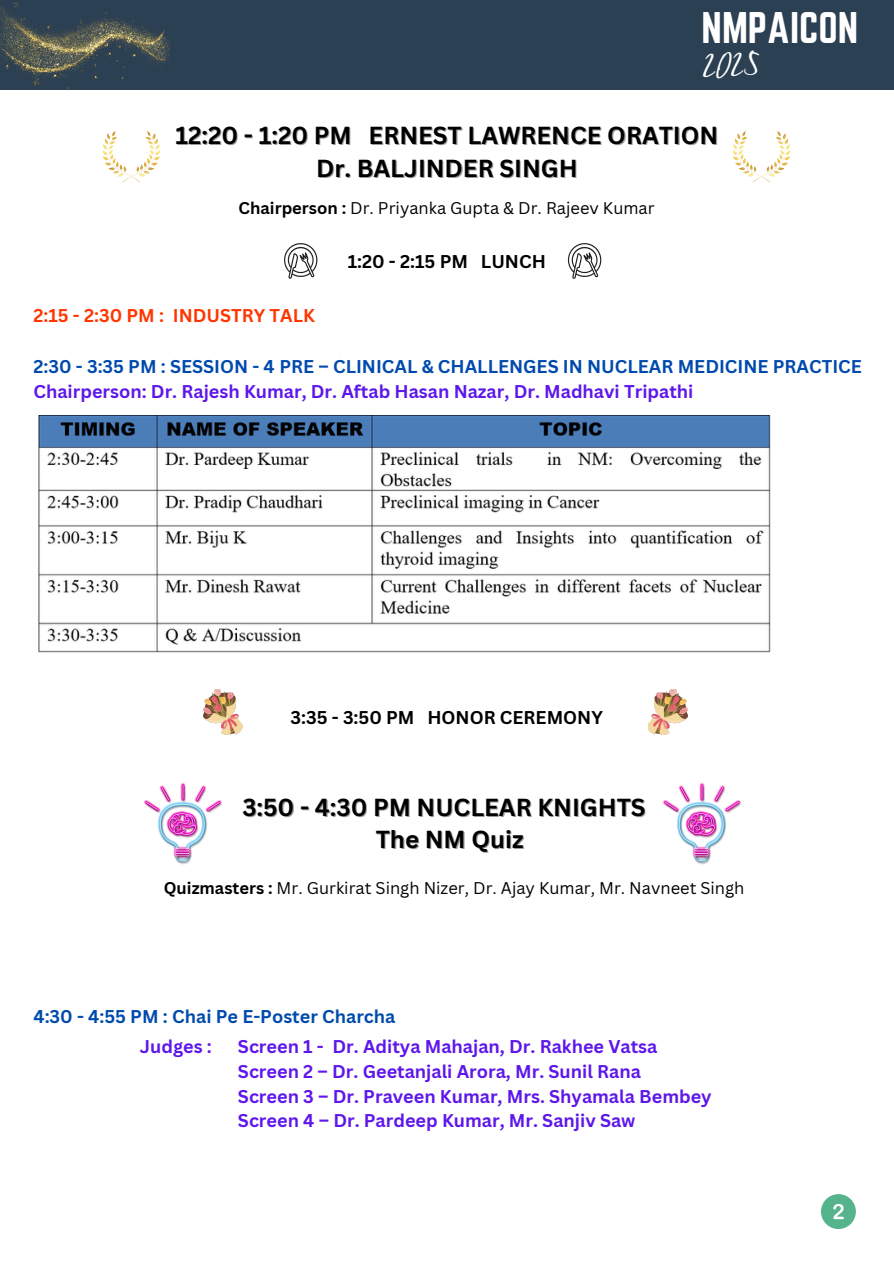
<style>
.page{position:relative;width:894px;height:1264px;background:#fff}
.page>*{position:absolute;margin:0;border:0;box-sizing:border-box;transform-origin:0 0}
.t1{font:38.7px "Norwester";color:#fff}
.t2{font:27.3px "Mistrully";color:#fff}
.t3{font:700 24px "Canva Sans";color:#000}
.t4{font:700 18px/24.8px "Canva Sans";color:#5e17eb}
.t5{font:700 18px "Canva Sans";color:#004aad}
.t6{font:700 18px "Canva Sans";color:#000}
.t7{font:700 18px "Canva Sans";color:#ff3600}
.t8{font:16.5px "Canva Sans";color:#000}
.s1{font-weight:700}
</style>
<div class="page">
<div style="left:0;top:0;width:893px;height:89px;background:#2c4053"></div>
<img style="left:0;top:2px;width:170px;height:87px">
<svg style="left:102px;top:131px;width:58px;height:51px"></svg>
<svg style="left:732px;top:131px;width:58px;height:51px"></svg>
<svg style="left:567px;top:243px;width:34px;height:36px"></svg>
<svg style="left:284px;top:243px;width:33px;height:36px"></svg>
<div style="left:820px;top:1194px;width:35px;height:34px;background:#56b48c;border-radius:50%"></div>
<svg style="left:833px;top:1204px;width:10px;height:15px"></svg>
<img style="left:38px;top:415px;width:731px;height:237px">
<img style="left:648px;top:690px;width:39px;height:45px">
<img style="left:203px;top:690px;width:40px;height:45px">
<img style="left:662px;top:783px;width:79px;height:81px">
<img style="left:144px;top:783px;width:78px;height:81px">
<p class="t1" style="left:701px;top:4px;width:158px">NMPAICON</p>
<p class="t2" style="left:701px;top:46px;width:59px;rotate:-3deg">2025</p>
<p class="t3" style="left:175px;top:118px;width:178px">12:20 - 1:20 PM</p>
<h2 class="t3" style="left:368px;top:118px;width:351px">ERNEST LAWRENCE ORATION</h2>
<h3 class="t3" style="left:316px;top:151px;width:263px">Dr. BALJINDER SINGH</h3>
<p class="t8" style="left:238px;top:196px;width:417px"><span class="s1">Chairperson :</span> Dr. Priyanka Gupta &amp; Dr. Rajeev Kumar</p>
<p class="t6" style="left:347px;top:248px;width:199px">1:20 - 2:15 PM LUNCH</p>
<h4 class="t7" style="left:33px;top:303px;width:283px">2:15 - 2:30 PM : INDUSTRY TALK</h4>
<h4 class="t5" style="left:33px;top:353px;width:829px">2:30 - 3:35 PM : SESSION - 4 PRE – CLINICAL &amp; CHALLENGES IN NUCLEAR MEDICINE PRACTICE</h4>
<h4 class="t4" style="left:33px;top:379px;width:661px">Chairperson: Dr. Rajesh Kumar, Dr. Aftab Hasan Nazar, Dr. Madhavi Tripathi</h4>
<p class="t6" style="left:290px;top:704px;width:314px">3:35 - 3:50 PM HONOR CEREMONY</p>
<h4 class="t3" style="left:242px;top:790px;width:404px">3:50 - 4:30 PM NUCLEAR KNIGHTS</h4>
<p class="t3" style="left:375px;top:822px;width:149px">The NM Quiz</p>
<h5 class="t8" style="left:164px;top:876px;width:582px"><span class="s1">Quizmasters :</span> Mr. Gurkirat Singh Nizer, Dr. Ajay Kumar, Mr. Navneet Singh</h5>
<h5 class="t5" style="left:33px;top:1003px;width:363px">4:30 - 4:55 PM : Chai Pe E-Poster Charcha</h5>
<p class="t4" style="left:140px;top:1033px;width:73px">Judges :</p>
<p class="t4" style="left:238px;top:1033px;width:475px">Screen 1 - Dr. Aditya Mahajan, Dr. Rakhee Vatsa<br>Screen 2 – Dr. Geetanjali Arora, Mr. Sunil Rana<br>Screen 3 – Dr. Praveen Kumar, Mrs. Shyamala Bembey</p>
<p class="t4" style="left:238px;top:1107px;width:399px">Screen 4 – Dr. Pardeep Kumar, Mr. Sanjiv Saw</p>
</div>
